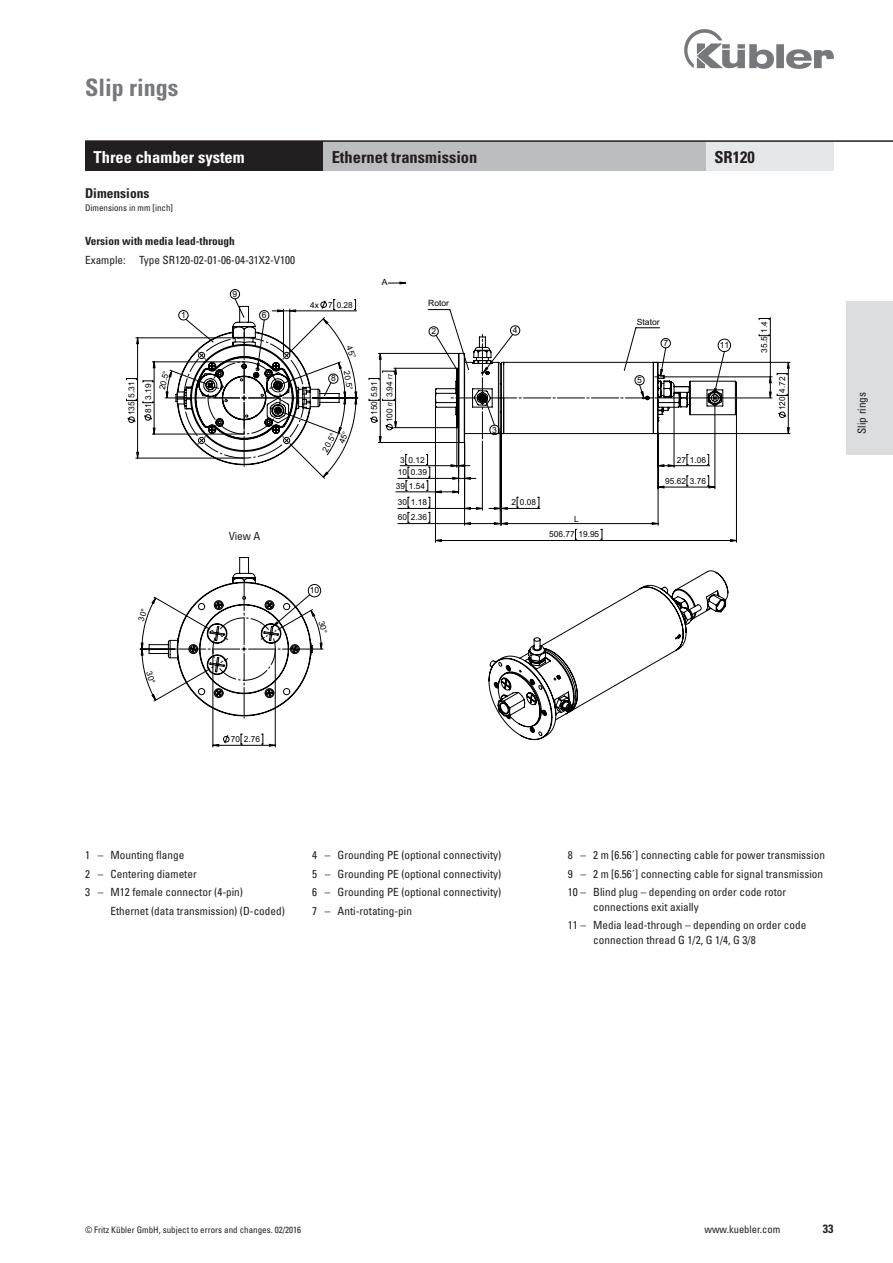
<style>
.page{position:relative;width:893px;height:1263px;background:#fff}
.page>*{position:absolute;margin:0;border:0;box-sizing:border-box;transform-origin:0 0}
.Kapitel{font:700 condensed 24px "Univers";color:#76787b}
.Head_weiß{font:700 condensed 16.5px "Univers";color:#231f20}
.Head_weiß-2{font:700 condensed 16.5px "Univers";color:#fff}
.Bestellschlüssel{font:700 condensed 13.5px "Univers";color:#231f20}
.t1{font:700 condensed 12px "Univers";color:#231f20}
.Bestellschlüssel-2{font:condensed 11.25px/14.2px "Univers";color:#231f20}
.Bestellschlüssel-3{font:700 condensed 11.25px "Univers";color:#231f20}
.t2{font:condensed 10.5px "Univers";color:#231f20}
.Fußnote{font:condensed 9px "Univers";color:#231f20}
.t3{font:8.85px "Arial";color:#000001}
.t4{font:8.55px "Arial";color:#000001}
.t5{font:8.25px/15.3px "Arial";color:#000001;text-align:center}
.s1{font-size:5.85px}
</style>
<div class="page">
<img style="left:685px;top:30px;width:148px;height:38px">
<svg style="left:213px;top:740px;width:62px;height:6px"></svg>
<svg style="left:127px;top:338px;width:21px;height:120px"></svg>
<svg style="left:737px;top:334px;width:52px;height:101px"></svg>
<svg style="left:148px;top:306px;width:589px;height:434px"></svg>
<div style="left:846px;top:302px;width:47px;height:153px;background:#dcdddf"></div>
<div style="left:85px;top:141px;width:238px;height:30px;background:#231f20"></div>
<div style="left:323px;top:141px;width:383px;height:30px;background:#bcbdc0"></div>
<div style="left:706px;top:141px;width:127px;height:30px;background:#e6e7e9"></div>
<hr style="left:85px;top:140px;width:808px;height:2px;background:#231f20">
<div style="left:213px;top:531px;width:63px;height:15px;background:#fff"></div>
<svg style="left:323px;top:319px;width:34px;height:158px"></svg>
<svg style="left:139px;top:598px;width:17px;height:102px"></svg>
<svg style="left:175px;top:579px;width:153px;height:139px"></svg>
<p class="Kapitel" style="left:85px;top:72px;width:95px">Slip rings</p>
<p class="Head_weiß-2" style="left:94px;top:147px;width:153px">Three chamber system</p>
<p class="Head_weiß" style="left:332px;top:147px;width:147px">Ethernet transmission</p>
<p class="Head_weiß" style="left:714px;top:147px;width:42px">SR120</p>
<p class="Bestellschlüssel" style="left:85px;top:185px;width:66px">Dimensions</p>
<p class="Fußnote" style="left:85px;top:202px;width:89px">Dimensions in mm [inch]</p>
<p class="Bestellschlüssel-3" style="left:85px;top:234px;width:151px">Version with media lead-through</p>
<p class="Bestellschlüssel-2" style="left:85px;top:252px;width:211px">Example: Type SR120-02-01-06-04-31X2-V100</p>
<p class="t4" style="left:233px;top:288px;width:6px">9</p>
<p class="t4" style="left:181px;top:309px;width:6px">1</p>
<p class="t4" style="left:262px;top:309px;width:6px">6</p>
<p class="t5" style="left:310px;top:297px;width:44px">4x 7 0.28</p>
<p class="t5" style="left:124px;top:415px;width:35px;rotate:-90deg">135 5.31</p>
<p class="t5" style="left:155px;top:388px;width:21px;rotate:-78deg">20.5°</p>
<p class="t5" style="left:354px;top:370px;width:21px;rotate:81deg">20.5°</p>
<p class="t4" style="left:331px;top:373px;width:6px">8</p>
<p class="t5" style="left:141px;top:413px;width:31px;rotate:-90deg">81 3.19</p>
<p class="t5" style="left:318px;top:448px;width:21px;rotate:-62deg">20.5°</p>
<p class="Bestellschlüssel-2" style="left:229px;top:528px;width:33px">View A</p>
<p class="t3" style="left:226px;top:531px;width:39px">Ansicht A</p>
<p class="t4" style="left:382px;top:276px;width:7px">A</p>
<p class="t5" style="left:367px;top:422px;width:50px;rotate:-90deg">150 5.91<br>100 <span class="s1">f7</span> 3.94 <span class="s1">f7</span></p>
<p class="t4" style="left:428px;top:298px;width:22px">Rotor</p>
<p class="t4" style="left:431px;top:325px;width:6px">2</p>
<p class="t4" style="left:513px;top:324px;width:6px">4</p>
<p class="t4" style="left:492px;top:424px;width:6px">3</p>
<p class="t4" style="left:637px;top:316px;width:24px">Stator</p>
<p class="t4" style="left:637px;top:374px;width:6px">5</p>
<p class="t4" style="left:663px;top:337px;width:6px">7</p>
<p class="t5" style="left:400px;top:452px;width:26px">3 0.12</p>
<p class="t5" style="left:677px;top:452px;width:31px">27 1.06</p>
<p class="t5" style="left:398px;top:465px;width:31px">10 0.39</p>
<p class="t5" style="left:398px;top:510px;width:31px">60 2.36</p>
<p class="t5" style="left:396px;top:478px;width:31px">39 1.54</p>
<p class="t5" style="left:398px;top:495px;width:31px">30 1.18</p>
<p class="t5" style="left:512px;top:495px;width:26px">2 0.08</p>
<p class="t5" style="left:574px;top:511px;width:6px">L</p>
<p class="t5" style="left:549px;top:527px;width:51px">506.77 19.95</p>
<p class="t5" style="left:665px;top:473px;width:42px">95.62 3.76</p>
<p class="t4" style="left:720px;top:339px;width:11px">11</p>
<p class="t5" style="left:757px;top:353px;width:33px;rotate:-90deg">35.5 1.4</p>
<p class="t5" style="left:775px;top:410px;width:35px;rotate:-90deg">120 4.72</p>
<p class="t4" style="left:310px;top:585px;width:11px">10</p>
<p class="Bestellschlüssel-2" style="left:854px;top:434px;width:43px;rotate:-90deg">Slip rings</p>
<p class="t5" style="left:231px;top:732px;width:31px">70 2.76</p>
<p class="Bestellschlüssel-2" style="left:85px;top:848px;width:101px">1 – Mounting flange</p>
<p class="Bestellschlüssel-2" style="left:85px;top:867px;width:113px">2 – Centering diameter</p>
<p class="Bestellschlüssel-2" style="left:85px;top:885px;width:159px">3 – M12 female connector (4-pin)</p>
<p class="Bestellschlüssel-2" style="left:111px;top:904px;width:176px">Ethernet (data transmission) (D-coded)</p>
<p class="Bestellschlüssel-2" style="left:312px;top:848px;width:191px">4 – Grounding PE (optional connectivity)</p>
<p class="Bestellschlüssel-2" style="left:312px;top:867px;width:191px">5 – Grounding PE (optional connectivity)</p>
<p class="Bestellschlüssel-2" style="left:312px;top:885px;width:191px">6 – Grounding PE (optional connectivity)</p>
<p class="Bestellschlüssel-2" style="left:312px;top:904px;width:101px">7 – Anti-rotating-pin</p>
<p class="Bestellschlüssel-2" style="left:568px;top:848px;width:259px">8 – 2 m [6.56´] connecting cable for power transmission</p>
<p class="Bestellschlüssel-2" style="left:568px;top:867px;width:257px">9 – 2 m [6.56´] connecting cable for signal transmission</p>
<p class="Bestellschlüssel-2" style="left:593px;top:885px;width:195px;text-indent:-26px">10 – Blind plug – depending on order code rotor connections exit axially</p>
<p class="Bestellschlüssel-2" style="left:593px;top:918px;width:215px;text-indent:-26px">11 – Media lead-through – depending on order code connection thread G 1/2, G 1/4, G 3/8</p>
<p class="Fußnote" style="left:85px;top:1224px;width:218px">© Fritz Kübler GmbH, subject to errors and changes. 02/2016</p>
<p class="t2" style="left:704px;top:1223px;width:77px">www.kuebler.com</p>
<p class="t1" style="left:823px;top:1221px;width:12px">33</p>
</div>
